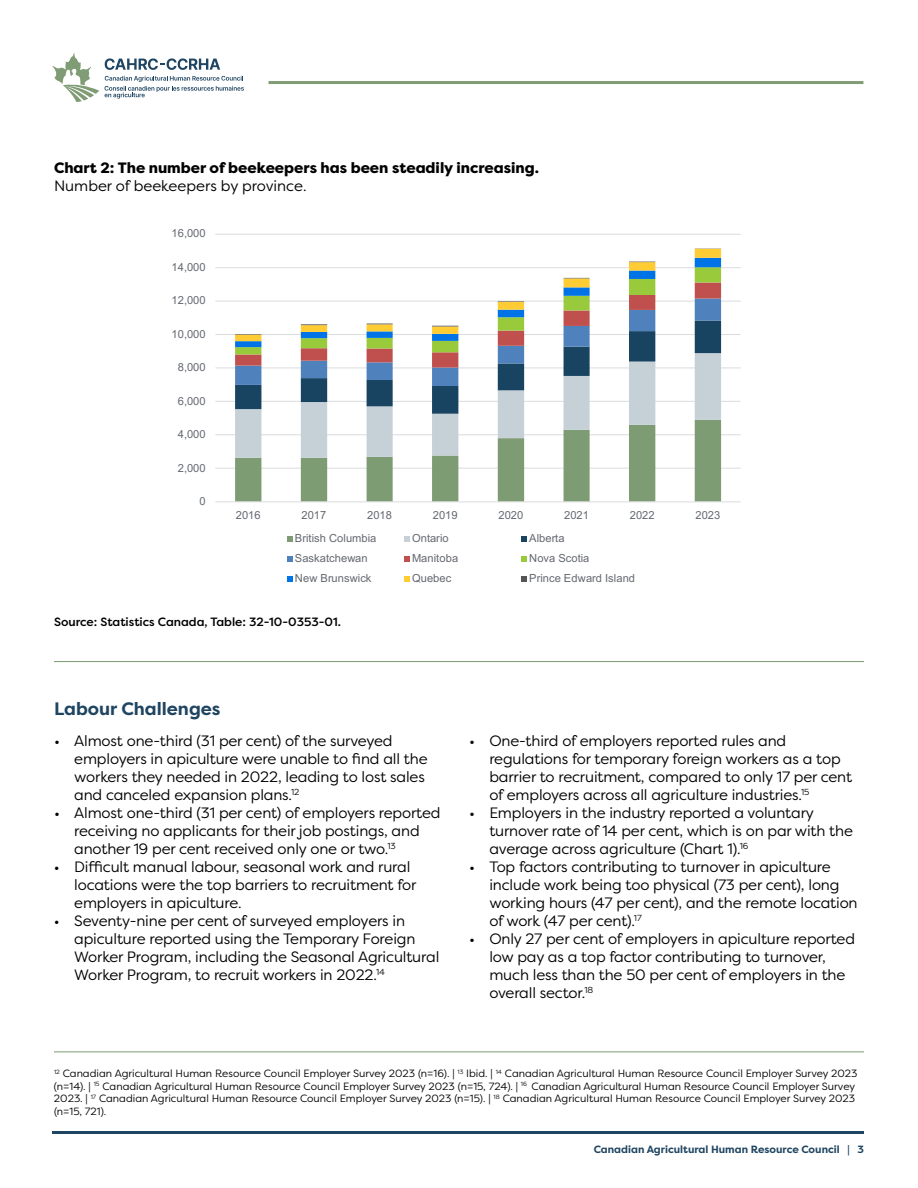
<style>
.page{position:relative;width:918px;height:1188px;background:#fff}
.page>*{position:absolute;margin:0;border:0;box-sizing:border-box;transform-origin:0 0}
.t1{font:700 18px "Filson Pro";color:#1f4561}
.t2{font:15px/18px "Filson Pro";letter-spacing:-.01em;color:#000}
.t3{font:800 15px "Filson Pro";color:#000}
.t4{font:500 12px "Filson Pro";color:#000}
.t5{font:11.1px "Arial";letter-spacing:.005em;color:#646870}
.t6{font:10.5px/12.6px "Filson Pro";color:#000}
.t7{font:700 10.5px "Filson Pro";color:#1f4561}
</style>
<div class="page">
<svg style="left:105px;top:76px;width:139px;height:23px"></svg>
<svg style="left:105px;top:58px;width:115px;height:12px"></svg>
<svg style="left:52px;top:53px;width:47px;height:49px"></svg>
<hr style="left:269px;top:81px;width:594px;height:3px;background:#7f9c74">
<hr style="left:52px;top:1131px;width:811px;height:3px;background:#1f4562">
<hr style="left:215px;top:468px;width:526px;height:1px;background:#dbdcdf">
<hr style="left:215px;top:434px;width:526px;height:1px;background:#dbdcdf">
<hr style="left:215px;top:401px;width:526px;height:1px;background:#dbdcdf">
<hr style="left:215px;top:367px;width:526px;height:1px;background:#dbdcdf">
<hr style="left:215px;top:334px;width:526px;height:1px;background:#dbdcdf">
<hr style="left:215px;top:301px;width:526px;height:1px;background:#dbdcdf">
<hr style="left:215px;top:267px;width:526px;height:1px;background:#dbdcdf">
<hr style="left:215px;top:234px;width:526px;height:1px;background:#dbdcdf">
<svg style="left:235px;top:458px;width:486px;height:43px"></svg>
<svg style="left:235px;top:414px;width:486px;height:44px"></svg>
<svg style="left:235px;top:386px;width:486px;height:28px"></svg>
<svg style="left:694px;top:249px;width:27px;height:9px"></svg>
<svg style="left:235px;top:258px;width:486px;height:128px"></svg>
<svg style="left:695px;top:249px;width:26px;height:1px"></svg>
<hr style="left:215px;top:501px;width:526px;height:1px;background:#dbdcdf">
<svg style="left:287px;top:536px;width:6px;height:6px"></svg>
<svg style="left:404px;top:536px;width:6px;height:6px"></svg>
<svg style="left:521px;top:536px;width:6px;height:6px"></svg>
<svg style="left:287px;top:556px;width:6px;height:6px"></svg>
<svg style="left:404px;top:556px;width:6px;height:6px"></svg>
<svg style="left:521px;top:556px;width:6px;height:6px"></svg>
<svg style="left:287px;top:576px;width:6px;height:6px"></svg>
<svg style="left:404px;top:576px;width:6px;height:6px"></svg>
<svg style="left:521px;top:576px;width:6px;height:6px"></svg>
<hr style="left:54px;top:661px;width:810px;height:1px;background:#7d9b73">
<hr style="left:54px;top:1052px;width:810px;height:1px;background:#7d9b73">
<p class="t3" style="left:54px;top:159px;width:487px">Chart 2: The number of beekeepers has been steadily increasing.</p>
<p class="t2" style="left:54px;top:177px;width:254px">Number of beekeepers by province.</p>
<p class="t5" style="left:172px;top:226px;width:36px">16,000</p>
<p class="t5" style="left:172px;top:259px;width:36px">14,000</p>
<p class="t5" style="left:172px;top:293px;width:36px">12,000</p>
<p class="t5" style="left:172px;top:326px;width:36px">10,000</p>
<p class="t5" style="left:178px;top:360px;width:29px">8,000</p>
<p class="t5" style="left:178px;top:393px;width:29px">6,000</p>
<p class="t5" style="left:178px;top:426px;width:29px">4,000</p>
<p class="t5" style="left:178px;top:460px;width:29px">2,000</p>
<p class="t5" style="left:200px;top:493px;width:8px">0</p>
<p class="t5" style="left:236px;top:507px;width:26px">2016</p>
<p class="t5" style="left:301px;top:507px;width:26px">2017</p>
<p class="t5" style="left:367px;top:507px;width:26px">2018</p>
<p class="t5" style="left:433px;top:507px;width:26px">2019</p>
<p class="t5" style="left:498px;top:507px;width:26px">2020</p>
<p class="t5" style="left:564px;top:507px;width:26px">2021</p>
<p class="t5" style="left:630px;top:507px;width:26px">2022</p>
<p class="t5" style="left:695px;top:507px;width:26px">2023</p>
<p class="t5" style="left:295px;top:531px;width:83px">British Columbia</p>
<p class="t5" style="left:412px;top:531px;width:38px">Ontario</p>
<p class="t5" style="left:529px;top:531px;width:37px">Alberta</p>
<p class="t5" style="left:295px;top:551px;width:74px">Saskatchewan</p>
<p class="t5" style="left:412px;top:551px;width:48px">Manitoba</p>
<p class="t5" style="left:529px;top:551px;width:62px">Nova Scotia</p>
<p class="t5" style="left:295px;top:570px;width:78px">New Brunswick</p>
<p class="t5" style="left:412px;top:570px;width:41px">Quebec</p>
<p class="t5" style="left:529px;top:570px;width:107px">Prince Edward Island</p>
<p class="t4" style="left:54px;top:614px;width:289px">Source: Statistics Canada, Table: 32-10-0353-01.</p>
<p class="t1" style="left:54px;top:697px;width:168px">Labour Challenges</p>
<p class="t2" style="left:74px;top:732px;width:355px;text-indent:-20px">• Almost one-third (31 per cent) of the surveyed employers in apiculture were unable to find all the workers they needed in 2022, leading to lost sales and canceled expansion plans.<sup>12</sup></p>
<p class="t2" style="left:74px;top:804px;width:368px;text-indent:-20px">• Almost one-third (31 per cent) of employers reported receiving no applicants for their job postings, and another 19 per cent received only one or two.<sup>13</sup></p>
<p class="t2" style="left:74px;top:858px;width:344px;text-indent:-20px">• Difficult manual labour, seasonal work and rural locations were the top barriers to recruitment for employers in apiculture.</p>
<p class="t2" style="left:74px;top:912px;width:367px;text-indent:-20px">• Seventy-nine per cent of surveyed employers in apiculture reported using the Temporary Foreign Worker Program, including the Seasonal Agricultural Worker Program, to recruit workers in 2022.<sup>14</sup></p>
<p class="t2" style="left:489px;top:732px;width:364px;text-indent:-20px">• One-third of employers reported rules and regulations for temporary foreign workers as a top barrier to recruitment, compared to only 17 per cent of employers across all agriculture industries.<sup>15</sup></p>
<p class="t2" style="left:489px;top:804px;width:365px;text-indent:-20px">• Employers in the industry reported a voluntary turnover rate of 14 per cent, which is on par with the average across agriculture (Chart 1).<sup>16</sup></p>
<p class="t2" style="left:489px;top:858px;width:370px;text-indent:-20px">• Top factors contributing to turnover in apiculture include work being too physical (73 per cent), long working hours (47 per cent), and the remote location of work (47 per cent).<sup>17</sup></p>
<p class="t2" style="left:489px;top:930px;width:367px;text-indent:-20px">• Only 27 per cent of employers in apiculture reported low pay as a top factor contributing to turnover, much less than the 50 per cent of employers in the overall sector.<sup>18</sup></p>
<p class="t6" style="left:54px;top:1067px;width:805px"><sup>12</sup> Canadian Agricultural Human Resource Council Employer Survey 2023 (n=16). | <sup>13</sup> Ibid. | <sup>14</sup> Canadian Agricultural Human Resource Council Employer Survey 2023 (n=14). | <sup>15</sup> Canadian Agricultural Human Resource Council Employer Survey 2023 (n=15, 724). | <sup>16</sup> Canadian Agricultural Human Resource Council Employer Survey 2023. | <sup>17</sup> Canadian Agricultural Human Resource Council Employer Survey 2023 (n=15). | <sup>18</sup> Canadian Agricultural Human Resource Council Employer Survey 2023 (n=15, 721).</p>
<p class="t7" style="left:594px;top:1142px;width:272px">Canadian Agricultural Human Resource Council | 3</p>
</div>
